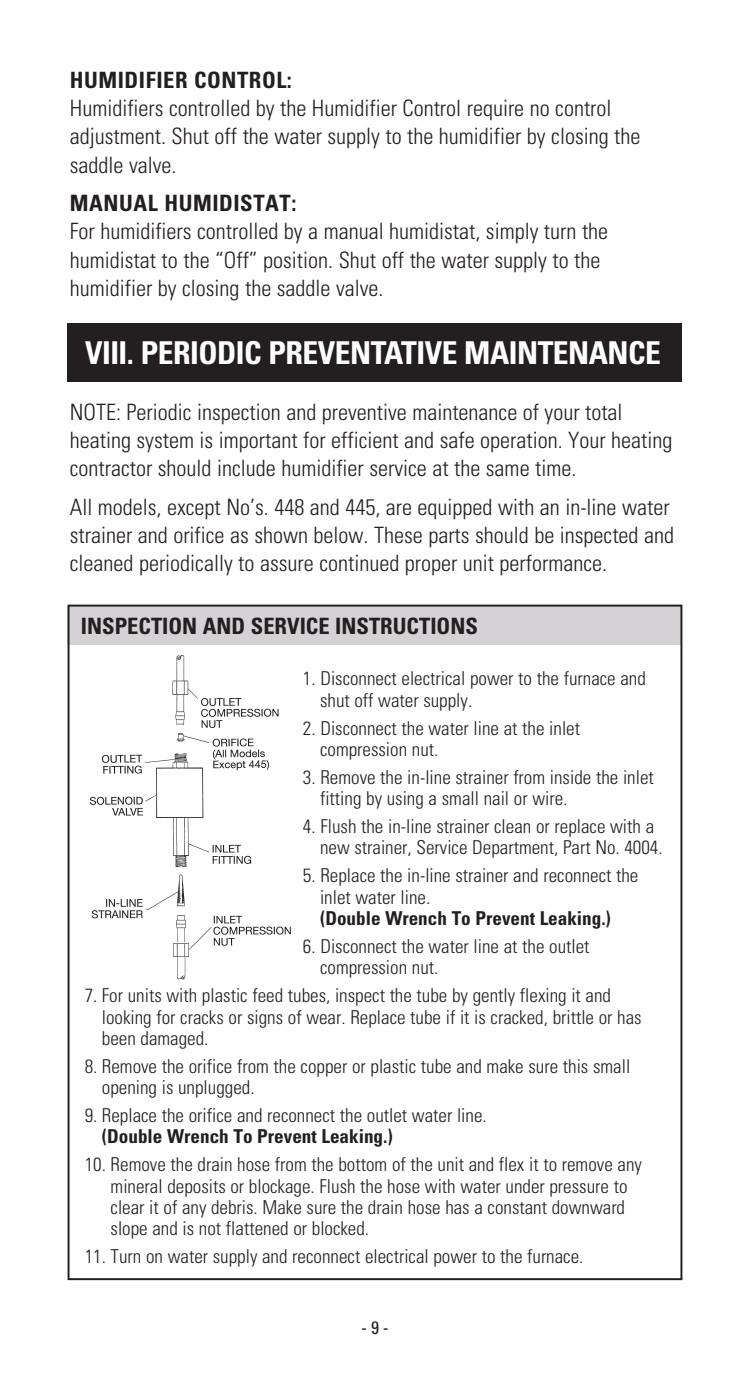
<style>
.page{position:relative;width:750px;height:1377px;background:#fff}
.page>*{position:absolute;margin:0;border:0;box-sizing:border-box;transform-origin:0 0}
.t1{font:700 condensed 31.5px "Univers";letter-spacing:-.015em;color:#fff}
.t2{font:300 condensed 22.5px/28.1px "Univers";color:#231e1f}
.t3{font:700 condensed 22.5px "Univers";letter-spacing:.025em;color:#231e1f}
.t4{font:700 condensed 22.5px "Univers";color:#231e1f}
.t5{font:300 condensed 19.12px/21.4px "Univers";color:#231e1f}
.t6{font:700 condensed 19.12px "Univers";color:#231e1f}
.t7{font:condensed 18px "Univers";color:#231e1f}
</style>
<div class="page">
<div style="left:67px;top:324px;width:615px;height:58px;background:#231e1f"></div>
<img style="left:90px;top:655px;width:201px;height:325px">
<div style="left:68px;top:606px;width:614px;height:38px;background:#d4d2d4"></div>
<p class="t3" style="left:70px;top:72px;width:223px">HUMIDIFIER CONTROL:</p>
<p class="t2" style="left:70px;top:97px;width:572px">Humidifiers controlled by the Humidifier Control require no control adjustment. Shut off the water supply to the humidifier by closing the saddle valve.</p>
<p class="t3" style="left:70px;top:195px;width:228px">MANUAL HUMIDISTAT:</p>
<p class="t2" style="left:70px;top:220px;width:539px">For humidifiers controlled by a manual humidistat, simply turn the humidistat to the “Off” position. Shut off the water supply to the humidifier by closing the saddle valve.</p>
<h1 class="t1" style="left:85px;top:342px;width:577px">VIII. PERIODIC PREVENTATIVE MAINTENANCE</h1>
<p class="t2" style="left:70px;top:400px;width:604px">NOTE: Periodic inspection and preventive maintenance of your total heating system is important for efficient and safe operation. Your heating contractor should include humidifier service at the same time.</p>
<p class="t2" style="left:70px;top:495px;width:605px">All models, except No’s. 448 and 445, are equipped with an in-line water strainer and orifice as shown below. These parts should be inspected and cleaned periodically to assure continued proper unit performance.</p>
<p class="t4" style="left:81px;top:618px;width:398px">INSPECTION AND SERVICE INSTRUCTIONS</p>
<p class="t5" style="left:320px;top:670px;width:327px;text-indent:-17px">1. Disconnect electrical power to the furnace and shut off water supply.</p>
<p class="t5" style="left:320px;top:719px;width:261px;text-indent:-17px">2. Disconnect the water line at the inlet compression nut.</p>
<p class="t5" style="left:320px;top:768px;width:335px;text-indent:-17px">3. Remove the in-line strainer from inside the inlet fitting by using a small nail or wire.</p>
<p class="t5" style="left:320px;top:818px;width:344px;text-indent:-17px">4. Flush the in-line strainer clean or replace with a new strainer, Service Department, Part No. 4004.</p>
<p class="t5" style="left:320px;top:867px;width:320px;text-indent:-17px">5. Replace the in-line strainer and reconnect the inlet water line.</p>
<p class="t6" style="left:320px;top:911px;width:292px">(Double Wrench To Prevent Leaking.)</p>
<p class="t5" style="left:320px;top:937px;width:271px;text-indent:-17px">6. Disconnect the water line at the outlet compression nut.</p>
<p class="t5" style="left:102px;top:987px;width:541px;text-indent:-17px">7. For units with plastic feed tubes, inspect the tube by gently flexing it and looking for cracks or signs of wear. Replace tube if it is cracked, brittle or has been damaged.</p>
<p class="t5" style="left:102px;top:1057px;width:529px;text-indent:-17px">8. Remove the orifice from the copper or plastic tube and make sure this small opening is unplugged.</p>
<p class="t5" style="left:85px;top:1106px;width:403px">9. Replace the orifice and reconnect the outlet water line.</p>
<p class="t6" style="left:102px;top:1130px;width:292px">(Double Wrench To Prevent Leaking.)</p>
<p class="t5" style="left:110px;top:1156px;width:532px;text-indent:-26px">10. Remove the drain hose from the bottom of the unit and flex it to remove any mineral deposits or blockage. Flush the hose with water under pressure to clear it of any debris. Make sure the drain hose has a constant downward slope and is not flattened or blocked.</p>
<p class="t5" style="left:85px;top:1248px;width:500px">11. Turn on water supply and reconnect electrical power to the furnace.</p>
<p class="t7" style="left:361px;top:1321px;width:29px">- 9 -</p>
</div>
